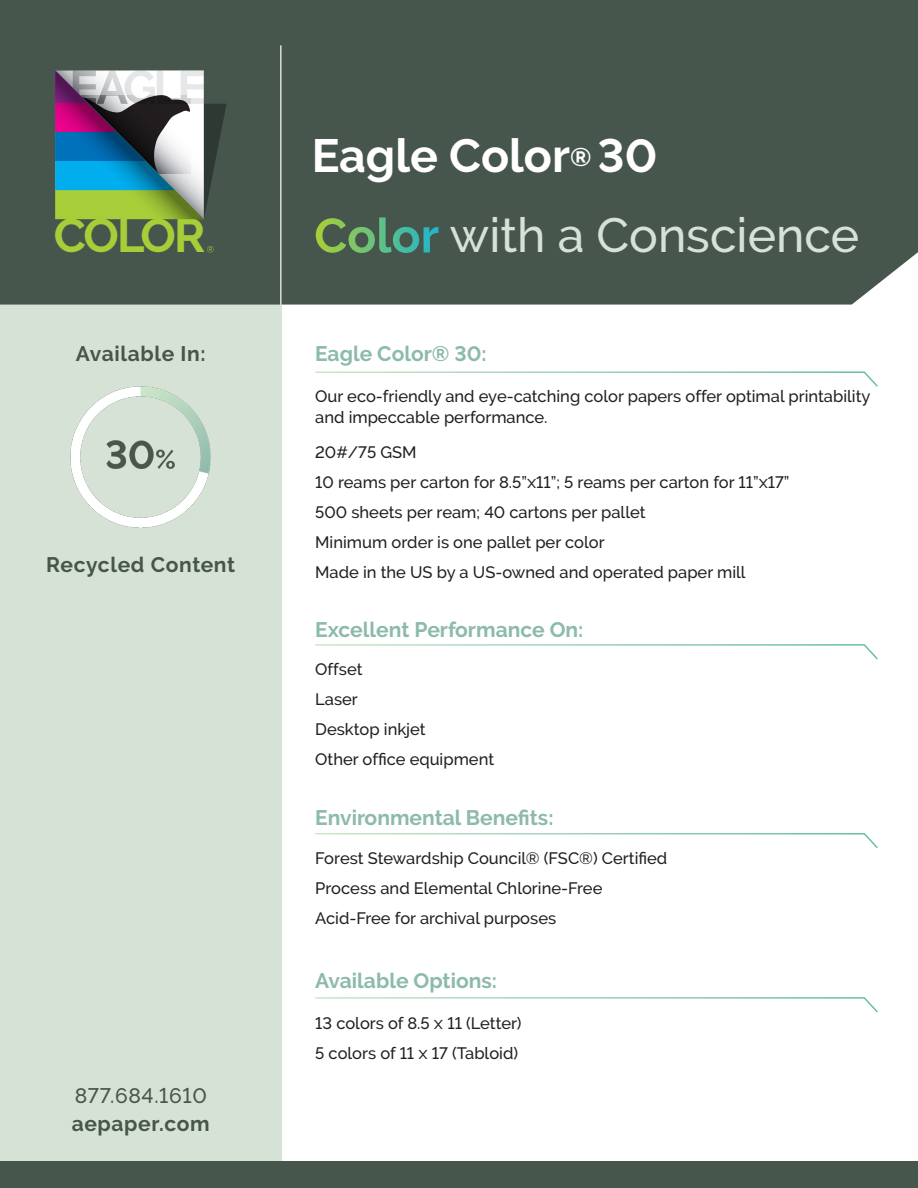
<style>
.page{position:relative;width:918px;height:1188px;background:#fff}
.page>*{position:absolute;margin:0;border:0;box-sizing:border-box;transform-origin:0 0}
.t1{font:500 48px "Raleway";color:#d7e2d7}
.t2{font:700 46.95px "Raleway";letter-spacing:-.045em;color:#a6ce39}
.t3{font:700 46.5px "Raleway";color:#fff}
.t4{font:700 21px "Raleway";color:#8cbaab}
.t5{font:700 21px "Raleway";letter-spacing:.03em;color:#47564c}
.t6{font:500 21px "Raleway";letter-spacing:.03em;color:#47564c}
.Body_Copy{font:500 16.5px/21px "Raleway";color:#231f20}
.s1{font-size:25.5px}
.s2{font-weight:700;color:#fff}
</style>
<div class="page">
<div style="left:0;top:305px;width:282px;height:883px;background:#d7e2d7"></div>
<svg style="left:315px;top:997px;width:563px;height:16px"></svg>
<svg style="left:315px;top:833px;width:563px;height:16px"></svg>
<svg style="left:315px;top:644px;width:563px;height:16px"></svg>
<svg style="left:315px;top:371px;width:563px;height:16px"></svg>
<img style="left:71px;top:387px;width:140px;height:140px">
<div style="left:0;top:0;width:918px;height:305px;background:#47564c"></div>
<hr style="left:280px;top:45px;width:2px;height:1037px;background:#d7e2d7">
<div style="left:0;top:1161px;width:918px;height:27px;background:#47564c"></div>
<svg style="left:55px;top:70px;width:172px;height:149px;background:#768d8c"></svg>
<svg style="left:207px;top:246px;width:7px;height:6px"></svg>
<p class="t3" style="left:312px;top:129px;width:347px">Eagle Color<span class="s1">®</span> 30</p>
<p class="t2" style="left:54px;top:209px;width:153px">COLOR</p>
<p class="t1" style="left:314px;top:208px;width:546px"><span class="s2">Color</span> with a Conscience</p>
<p class="t5" style="left:76px;top:342px;width:131px">Available In:</p>
<p class="t5" style="left:46px;top:552px;width:190px">Recycled Content</p>
<p class="t6" style="left:75px;top:1083px;width:134px">877.684.1610</p>
<p class="t5" style="left:72px;top:1112px;width:140px">aepaper.com</p>
<p class="t4" style="left:315px;top:342px;width:173px">Eagle Color® 30:</p>
<p class="Body_Copy" style="left:315px;top:386px;width:557px">Our eco-friendly and eye-catching color papers offer optimal printability and impeccable performance.</p>
<p class="Body_Copy" style="left:315px;top:441px;width:103px">20#/75 GSM</p>
<p class="Body_Copy" style="left:315px;top:471px;width:476px">10 reams per carton for 8.5”x11”; 5 reams per carton for 11”x17”</p>
<p class="Body_Copy" style="left:315px;top:501px;width:332px">500 sheets per ream; 40 cartons per pallet</p>
<p class="Body_Copy" style="left:315px;top:531px;width:291px">Minimum order is one pallet per color</p>
<p class="Body_Copy" style="left:315px;top:561px;width:432px">Made in the US by a US-owned and operated paper mill</p>
<p class="t4" style="left:315px;top:617px;width:270px">Excellent Performance On:</p>
<p class="Body_Copy" style="left:315px;top:659px;width:49px">Offset</p>
<p class="Body_Copy" style="left:315px;top:689px;width:44px">Laser</p>
<p class="Body_Copy" style="left:315px;top:719px;width:112px">Desktop inkjet</p>
<p class="Body_Copy" style="left:315px;top:749px;width:180px">Other office equipment</p>
<p class="t4" style="left:315px;top:806px;width:240px">Environmental Benefits:</p>
<p class="Body_Copy" style="left:315px;top:847px;width:354px">Forest Stewardship Council® (FSC®) Certified</p>
<p class="Body_Copy" style="left:315px;top:877px;width:289px">Process and Elemental Chlorine-Free</p>
<p class="Body_Copy" style="left:315px;top:907px;width:242px">Acid-Free for archival purposes</p>
<p class="t4" style="left:315px;top:969px;width:183px">Available Options:</p>
<p class="Body_Copy" style="left:315px;top:1013px;width:208px">13 colors of 8.5 x 11 (Letter)</p>
<p class="Body_Copy" style="left:315px;top:1043px;width:204px">5 colors of 11 x 17 (Tabloid)</p>
</div>
